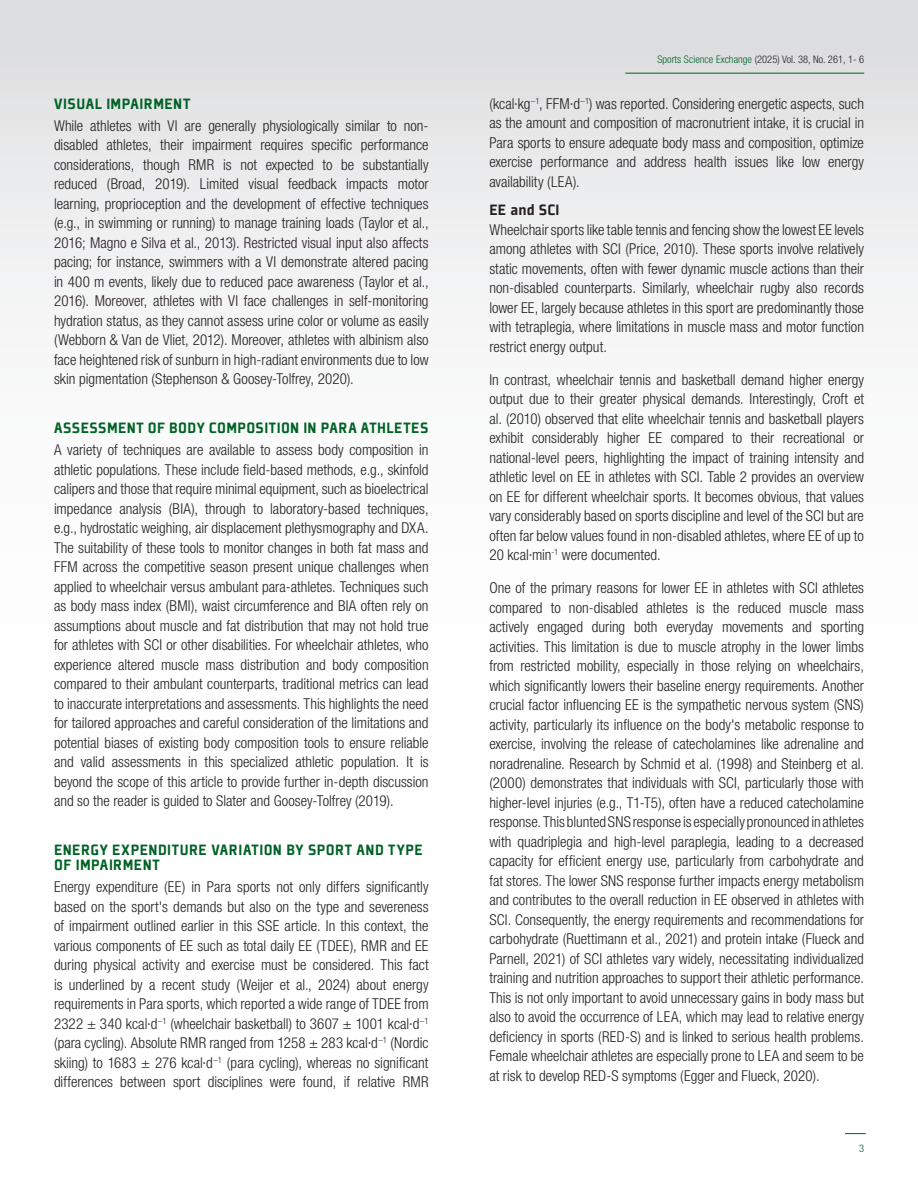
<style>
.page{position:relative;width:918px;height:1188px;background:#fff}
.page>*{position:absolute;margin:0;border:0;box-sizing:border-box;transform-origin:0 0}
.HEADINGS{font:900 16.5px/15px "Plexes Pro";letter-spacing:.025em;color:#016226}
.SUB_HEADS{font:900 16.5px "Plexes Pro";letter-spacing:.01em;color:#231f20}
.MAIN_BODY{font:300 condensed 15px/19.5px "Helvetica Neue LT Std";color:#231f20;text-align:justify}
.t1{font:300 condensed 10.5px "Helvetica Neue LT Std";letter-spacing:.005em;color:#231f20}
.t2{font:300 condensed 10.5px "Helvetica Neue LT Std";color:#016226}
.s1{color:#016226}
</style>
<div class="page">
<div style="left:0;top:0;width:918px;height:1188px;background:linear-gradient(to bottom,#e8e9ea,#fff)"></div>
<hr style="left:625px;top:73px;width:239px;height:1px;background:#016226">
<svg style="left:845px;top:1133px;width:21px;height:1px"></svg>
<p class="HEADINGS" style="left:54px;top:95px;width:138px">VISUAL IMPAIRMENT</p>
<p class="MAIN_BODY" style="left:54px;top:116px;width:376px">While athletes with VI are generally physiologically similar to non&shy;disabled athletes, their impairment requires specific performance considerations, though RMR is not expected to be substantially reduced (Broad, 2019). Limited visual feedback impacts motor learning, proprioception and the development of effective techniques (e.g., in swimming or running) to manage training loads (Taylor et al., 2016; Magno e Silva et al., 2013). Restricted visual input also affects pacing; for instance, swimmers with a VI demonstrate altered pacing in 400 m events, likely due to reduced pace awareness (Taylor et al., 2016). Moreover, athletes with VI face challenges in self-monitoring hydration status, as they cannot assess urine color or volume as easily (Webborn &amp; Van de Vliet, 2012). Moreover, athletes with albinism also face heightened risk of sunburn in high-radiant environments due to low skin pigmentation (Stephenson &amp; Goosey-Tolfrey, 2020).</p>
<p class="HEADINGS" style="left:54px;top:420px;width:376px">ASSESSMENT OF BODY COMPOSITION IN PARA ATHLETES</p>
<p class="MAIN_BODY" style="left:54px;top:440px;width:376px">A variety of techniques are available to assess body composition in athletic populations. These include field-based methods, e.g., skinfold calipers and those that require minimal equipment, such as bioelectrical impedance analysis (BIA), through to laboratory-based techniques, e.g., hydrostatic weighing, air displacement plethysmography and DXA.<br>The suitability of these tools to monitor changes in both fat mass and FFM across the competitive season present unique challenges when applied to wheelchair versus ambulant para-athletes. Techniques such as body mass index (BMI), waist circumference and BIA often rely on assumptions about muscle and fat distribution that may not hold true for athletes with SCI or other disabilities. For wheelchair athletes, who experience altered muscle mass distribution and body composition compared to their ambulant counterparts, traditional metrics can lead to inaccurate interpretations and assessments. This highlights the need for tailored approaches and careful consideration of the limitations and potential biases of existing body composition tools to ensure reliable and valid assessments in this specialized athletic population. It is beyond the scope of this article to provide further in-depth discussion and so the reader is guided to Slater and Goosey-Tolfrey (2019).</p>
<p class="HEADINGS" style="left:54px;top:842px;width:370px">ENERGY EXPENDITURE VARIATION BY SPORT AND TYPE<br>OF IMPAIRMENT</p>
<p class="MAIN_BODY" style="left:54px;top:877px;width:376px">Energy expenditure (EE) in Para sports not only differs significantly based on the sport's demands but also on the type and severeness of impairment outlined earlier in this SSE article. In this context, the various components of EE such as total daily EE (TDEE), RMR and EE during physical activity and exercise must be considered. This fact is underlined by a recent study (Weijer et al., 2024) about energy requirements in Para sports, which reported a wide range of TDEE from 2322 ± 340 kcal·d<sup>−1</sup> (wheelchair basketball) to 3607 ± 1001 kcal·d<sup>−1 </sup>(para cycling). Absolute RMR ranged from 1258 ± 283 kcal·d<sup>−1</sup> (Nordic skiing) to 1683 ± 276 kcal·d<sup>−1</sup> (para cycling), whereas no significant differences between sport disciplines were found, if relative RMR</p>
<p class="t1" style="left:657px;top:53px;width:208px"><span class="s1">Sports Science Exchange</span> (2025) Vol. 38, No. 261, 1- 6</p>
<p class="MAIN_BODY" style="left:489px;top:93px;width:376px">(kcal·kg<sup>−1</sup>, FFM·d<sup>−1</sup>) was reported. Considering energetic aspects, such as the amount and composition of macronutrient intake, it is crucial in Para sports to ensure adequate body mass and composition, optimize exercise performance and address health issues like low energy availability (LEA).</p>
<p class="SUB_HEADS" style="left:489px;top:200px;width:72px">EE and SCI</p>
<p class="MAIN_BODY" style="left:489px;top:219px;width:376px">Wheelchair sports like table tennis and fencing show the lowest EE levels among athletes with SCI (Price, 2010). These sports involve relatively static movements, often with fewer dynamic muscle actions than their non-disabled counterparts. Similarly, wheelchair rugby also records lower EE, largely because athletes in this sport are predominantly those with tetraplegia, where limitations in muscle mass and motor function restrict energy output.</p>
<p class="MAIN_BODY" style="left:489px;top:369px;width:376px">In contrast, wheelchair tennis and basketball demand higher energy output due to their greater physical demands. Interestingly, Croft et al. (2010) observed that elite wheelchair tennis and basketball players exhibit considerably higher EE compared to their recreational or national-level peers, highlighting the impact of training intensity and athletic level on EE in athletes with SCI. Table 2 provides an overview on EE for different wheelchair sports. It becomes obvious, that values vary considerably based on sports discipline and level of the SCI but are often far below values found in non-disabled athletes, where EE of up to 20 kcal·min<sup>-1</sup> were documented.</p>
<p class="MAIN_BODY" style="left:489px;top:578px;width:376px">One of the primary reasons for lower EE in athletes with SCI athletes compared to non-disabled athletes is the reduced muscle mass actively engaged during both everyday movements and sporting activities. This limitation is due to muscle atrophy in the lower limbs from restricted mobility, especially in those relying on wheelchairs, which significantly lowers their baseline energy requirements. Another crucial factor influencing EE is the sympathetic nervous system (SNS) activity, particularly its influence on the body's metabolic response to exercise, involving the release of catecholamines like adrenaline and noradrenaline. Research by Schmid et al. (1998) and Steinberg et al. (2000) demonstrates that individuals with SCI, particularly those with higher-level injuries (e.g., T1-T5), often have a reduced catecholamine response. This blunted SNS response is especially pronounced in athletes with quadriplegia and high-level paraplegia, leading to a decreased capacity for efficient energy use, particularly from carbohydrate and fat stores. The lower SNS response further impacts energy metabolism and contributes to the overall reduction in EE observed in athletes with SCI. Consequently, the energy requirements and recommendations for carbohydrate (Ruettimann et al., 2021) and protein intake (Flueck and Parnell, 2021) of SCI athletes vary widely, necessitating individualized training and nutrition approaches to support their athletic performance.<br>This is not only important to avoid unnecessary gains in body mass but also to avoid the occurrence of LEA, which may lead to relative energy deficiency in sports (RED-S) and is linked to serious health problems.<br>Female wheelchair athletes are especially prone to LEA and seem to be at risk to develop RED-S symptoms (Egger and Flueck, 2020).</p>
<p class="t2" style="left:859px;top:1142px;width:7px">3</p>
</div>
